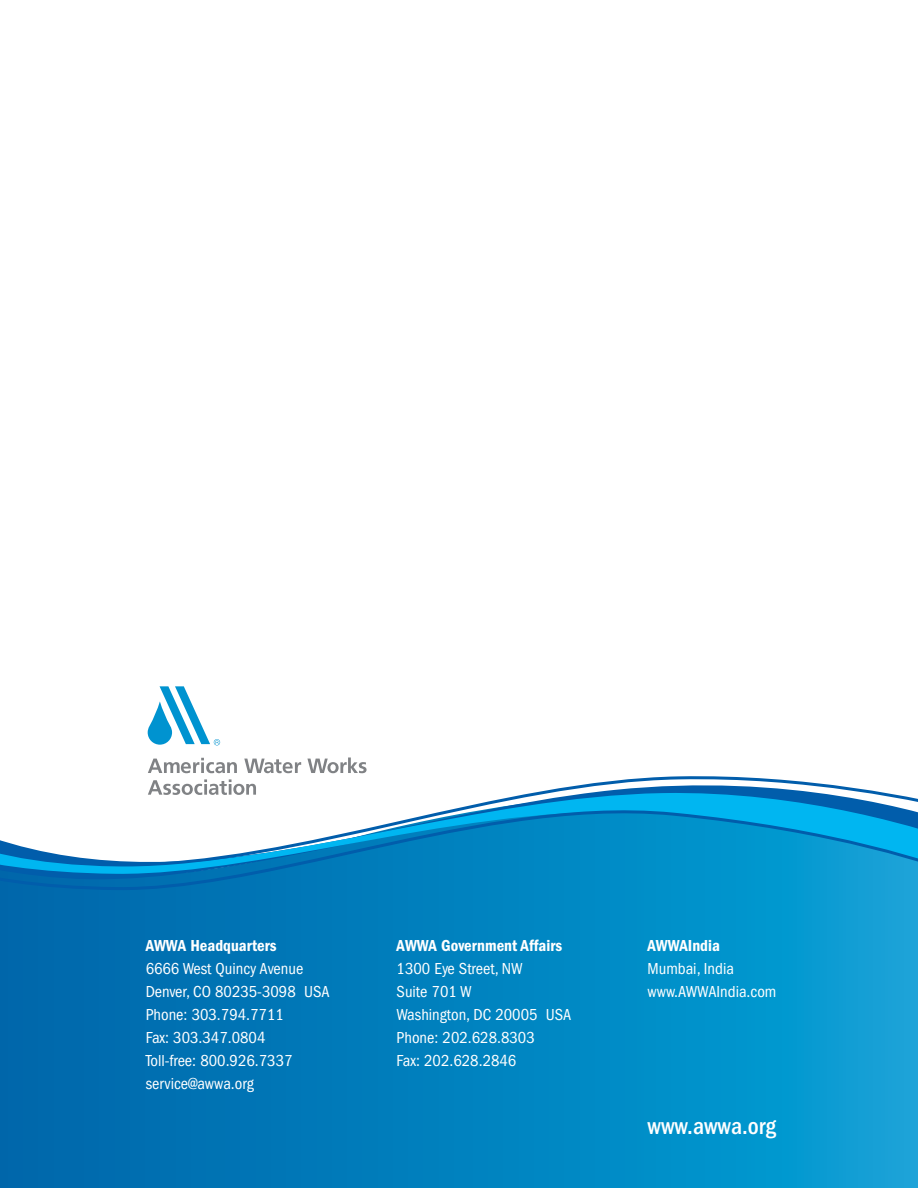
<style>
.page{position:relative;width:918px;height:1188px;background:#fff}
.page>*{position:absolute;margin:0;border:0;box-sizing:border-box;transform-origin:0 0}
.t1{font:500 condensed 24px "ITC Franklin Gothic Std";color:#fff}
.t2{font:condensed 16.5px/23px "ITC Franklin Gothic Std";color:#fff}
.t3{font:16.5px "ITC Franklin Gothic Std Dm Cd";color:#fff}
</style>
<div class="page">
<svg style="left:0;top:909px;width:918px;height:279px;background:#0282bf"></svg>
<svg style="left:0;top:773px;width:918px;height:136px;background:#0f89c2"></svg>
<svg style="left:0;top:866px;width:918px;height:25px;background:#0284c2"></svg>
<svg style="left:0;top:774px;width:918px;height:92px"></svg>
<svg style="left:148px;top:758px;width:89px;height:15px"></svg>
<svg style="left:244px;top:759px;width:57px;height:14px"></svg>
<svg style="left:307px;top:757px;width:60px;height:16px"></svg>
<svg style="left:148px;top:779px;width:108px;height:16px"></svg>
<svg style="left:148px;top:686px;width:72px;height:59px"></svg>
<p class="t3" style="left:146px;top:936px;width:133px">AWWA Headquarters</p>
<p class="t2" style="left:146px;top:957px;width:185px">6666 West Quincy Avenue<br>Denver, CO 80235-3098 USA<br>Phone: 303.794.7711<br>Fax: 303.347.0804<br>Toll-free: 800.926.7337 service@awwa.org</p>
<p class="t3" style="left:397px;top:936px;width:167px">AWWA Government Affairs</p>
<p class="t2" style="left:397px;top:957px;width:176px">1300 Eye Street, NW<br>Suite 701 W<br>Washington, DC 20005 USA<br>Phone: 202.628.8303<br>Fax: 202.628.2846</p>
<p class="t3" style="left:648px;top:936px;width:74px">AWWAIndia</p>
<p class="t2" style="left:648px;top:957px;width:130px">Mumbai, India www.AWWAIndia.com</p>
<h1 class="t1" style="left:648px;top:1112px;width:130px">www.awwa.org</h1>
</div>
